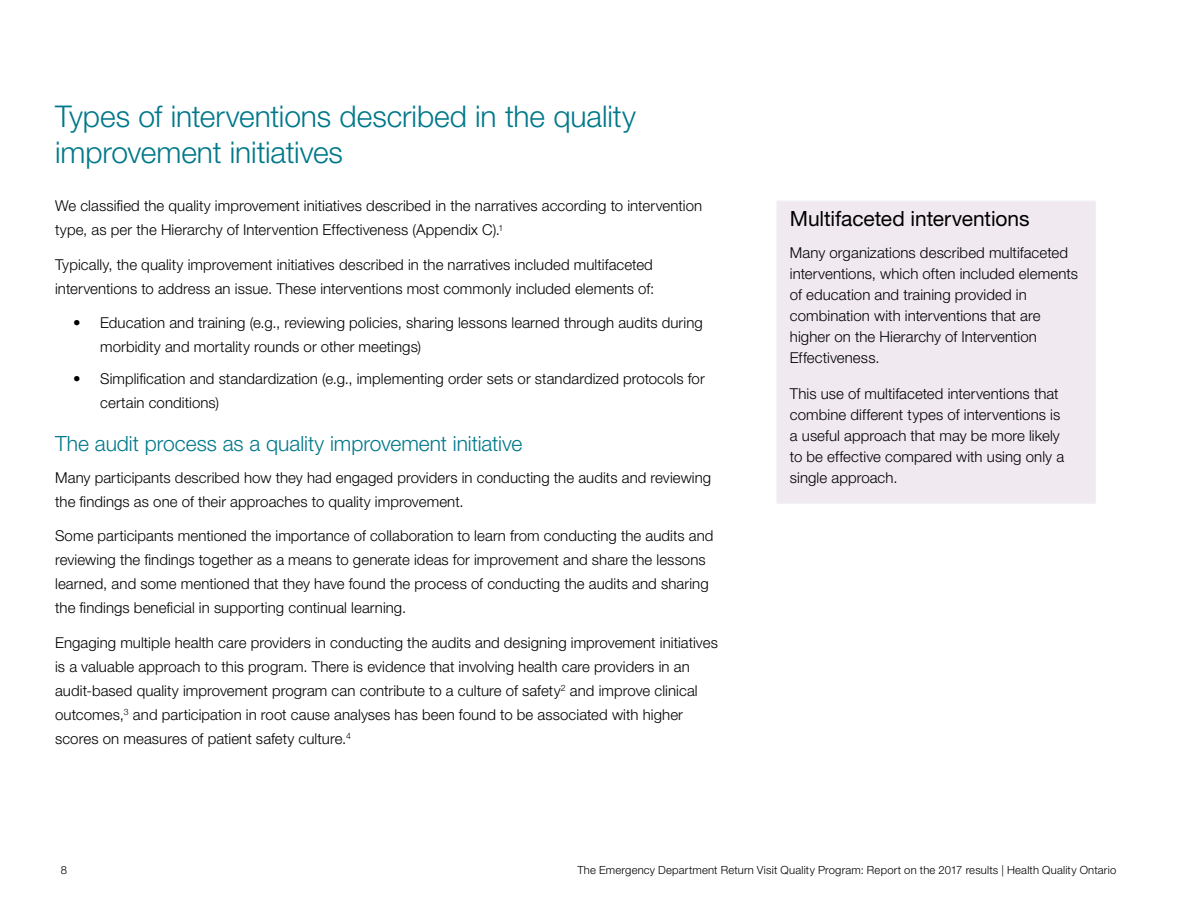
<style>
.page{position:relative;width:1188px;height:918px;background:#fff}
.page>*{position:absolute;margin:0;border:0;box-sizing:border-box;transform-origin:0 0}
.H2_header{font:300 30px/36px "Helvetica Neue LT Std";letter-spacing:-.005em;color:#00788a}
.H3_subheads_3155{font:300 21px "Helvetica Neue LT Std";color:#00788a}
.t1{font:21px "Helvetica Neue LT Std";letter-spacing:-.005em;color:#000}
.P_Bodycopy{font:300 15px/24px "Helvetica Neue LT Std";letter-spacing:.005em;color:#000}
.t2{font:300 11.25px "Helvetica Neue LT Std";letter-spacing:.015em;color:#000}
</style>
<div class="page">
<div style="left:776px;top:201px;width:320px;height:303px;background:#f0eaf0"></div>
<h2 class="H2_header" style="left:55px;top:98px;width:582px">Types of interventions described in the quality improvement initiatives</h2>
<p class="P_Bodycopy" style="left:55px;top:194px;width:649px">We classified the quality improvement initiatives described in the narratives according to intervention type, as per the Hierarchy of Intervention Effectiveness (Appendix C).<sup>1</sup></p>
<p class="P_Bodycopy" style="left:55px;top:252px;width:601px">Typically, the quality improvement initiatives described in the narratives included multifaceted interventions to address an issue. These interventions most commonly included elements of:</p>
<p class="P_Bodycopy" style="left:100px;top:311px;width:604px;text-indent:-27px">• Education and training (e.g., reviewing policies, sharing lessons learned through audits during morbidity and mortality rounds or other meetings)</p>
<p class="P_Bodycopy" style="left:100px;top:366px;width:606px;text-indent:-27px">• Simplification and standardization (e.g., implementing order sets or standardized protocols for certain conditions)</p>
<h3 class="H3_subheads_3155" style="left:55px;top:431px;width:469px">The audit process as a quality improvement initiative</h3>
<p class="P_Bodycopy" style="left:55px;top:465px;width:658px">Many participants described how they had engaged providers in conducting the audits and reviewing the findings as one of their approaches to quality improvement.</p>
<p class="P_Bodycopy" style="left:55px;top:524px;width:660px">Some participants mentioned the importance of collaboration to learn from conducting the audits and reviewing the findings together as a means to generate ideas for improvement and share the lessons learned, and some mentioned that they have found the process of conducting the audits and sharing the findings beneficial in supporting continual learning.</p>
<p class="P_Bodycopy" style="left:55px;top:630px;width:664px">Engaging multiple health care providers in conducting the audits and designing improvement initiatives is a valuable approach to this program. There is evidence that involving health care providers in an audit-based quality improvement program can contribute to a culture of safety<sup>2</sup> and improve clinical outcomes,<sup>3</sup> and participation in root cause analyses has been found to be associated with higher scores on measures of patient safety culture.<sup>4</sup></p>
<h2 class="t1" style="left:790px;top:206px;width:241px">Multifaceted interventions</h2>
<p class="P_Bodycopy" style="left:790px;top:241px;width:290px;line-height:21px">Many organizations described multifaceted interventions, which often included elements of education and training provided in combination with interventions that are higher on the Hierarchy of Intervention Effectiveness.</p>
<p class="P_Bodycopy" style="left:790px;top:382px;width:276px;line-height:21px">This use of multifaceted interventions that combine different types of interventions is a useful approach that may be more likely to be effective compared with using only a single approach.</p>
<p class="t2" style="left:61px;top:863px;width:8px">8</p>
<p class="t2" style="left:577px;top:863px;width:540px">The Emergency Department Return Visit Quality Program: Report on the 2017 results | Health Quality Ontario</p>
</div>
